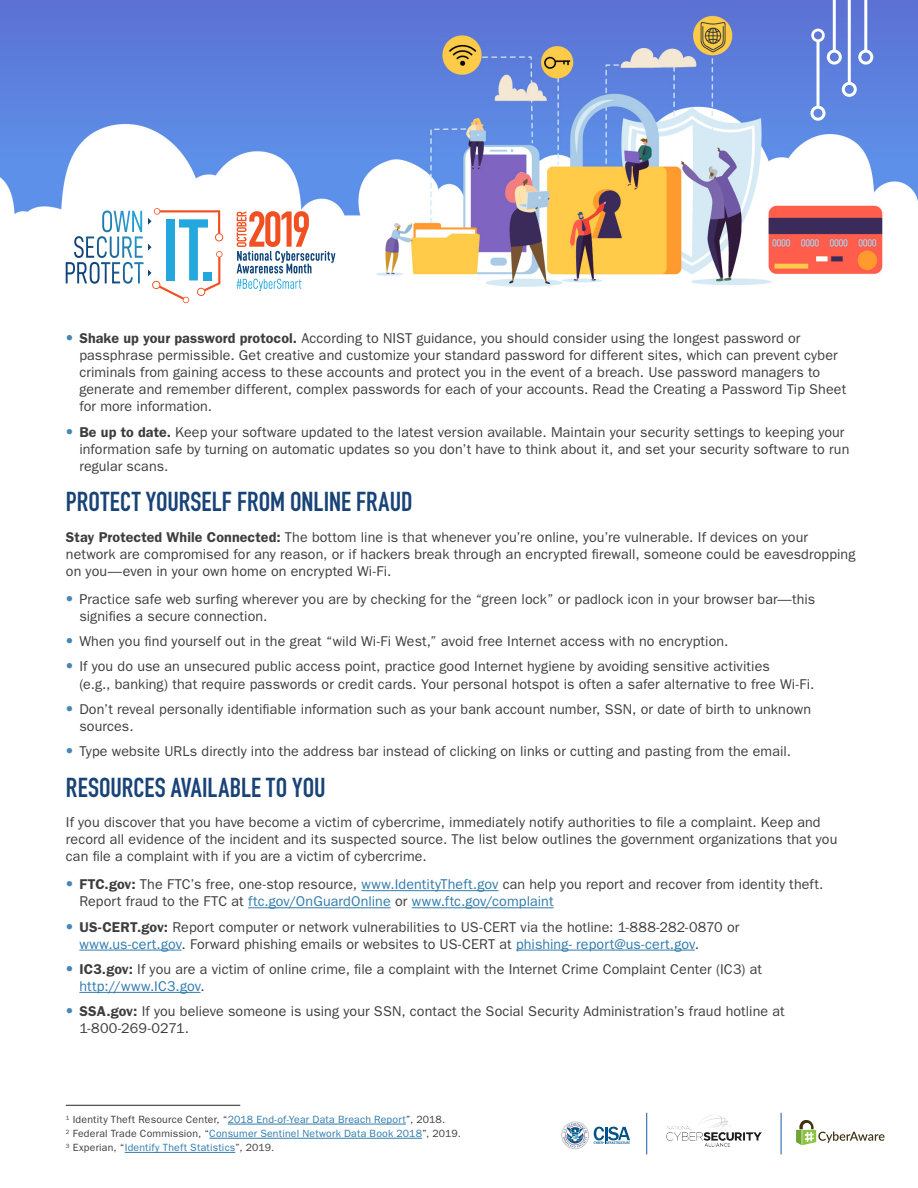
<style>
.page{position:relative;width:918px;height:1188px;background:#fff}
.page>*{position:absolute;margin:0;border:0;box-sizing:border-box;transform-origin:0 0}
.t1{font:700 27px "DIN Condensed";color:#184377}
.t2{font:14.25px/17.1px "ITC Franklin Gothic Std";letter-spacing:.005em;color:#3e3e3f}
.t3{font:10.5px/14.1px "ITC Franklin Gothic Std";letter-spacing:.02em;color:#307bad}
.s1{font-family:"DIN Condensed";font-weight:700;font-size:15px;color:#4588b5}
.s2{font-weight:600}
.s3{color:#307bad}
.s4{color:#3e3e3f}
</style>
<div class="page">
<img style="left:0;top:0;width:918px;height:289px">
<svg style="left:66px;top:208px;width:157px;height:95px"></svg>
<svg style="left:237px;top:279px;width:64px;height:12px"></svg>
<svg style="left:237px;top:211px;width:98px;height:62px"></svg>
<div style="left:827px;top:50px;width:15px;height:15px;border:3px solid #fff;border-radius:50%"></div>
<hr style="left:817px;top:41px;width:3px;height:66px;background:#fff">
<div style="left:811px;top:29px;width:14px;height:13px;border:3px solid #fff;border-radius:50%"></div>
<div style="left:811px;top:106px;width:15px;height:15px;border:3px solid #fff;border-radius:50%"></div>
<div style="left:842px;top:82px;width:15px;height:15px;border:3px solid #fff;border-radius:50%"></div>
<div style="left:858px;top:50px;width:15px;height:15px;border:3px solid #fff;border-radius:50%"></div>
<hr style="left:833px;top:0;width:3px;height:51px;background:#fff">
<hr style="left:848px;top:0;width:3px;height:83px;background:#fff">
<hr style="left:864px;top:0;width:3px;height:51px;background:#fff">
<hr style="left:361px;top:890px;width:137px;height:1px;background:#307bad">
<hr style="left:248px;top:907px;width:143px;height:1px;background:#307bad">
<hr style="left:412px;top:907px;width:142px;height:1px;background:#307bad">
<hr style="left:79px;top:950px;width:102px;height:1px;background:#307bad">
<hr style="left:516px;top:950px;width:179px;height:1px;background:#307bad">
<hr style="left:79px;top:992px;width:122px;height:1px;background:#307bad">
<hr style="left:228px;top:1124px;width:178px;height:1px;background:#307bad">
<hr style="left:209px;top:1138px;width:213px;height:1px;background:#307bad">
<hr style="left:125px;top:1152px;width:110px;height:1px;background:#307bad">
<hr style="left:66px;top:1105px;width:174px;height:1px;background:#3e3e3f">
<hr style="left:646px;top:1113px;width:1px;height:41px;background:#1a5aa7">
<hr style="left:781px;top:1113px;width:1px;height:41px;background:#1a5aa7">
<img style="left:666px;top:1115px;width:95px;height:32px">
<svg style="left:796px;top:1120px;width:89px;height:25px"></svg>
<svg style="left:561px;top:1121px;width:69px;height:28px"></svg>
<p class="t2" style="left:79px;top:330px;width:768px;text-indent:-14px"><span class="s1">•</span> <span class="s2">Shake up your password protocol.</span> According to NIST guidance, you should consider using the longest password or passphrase permissible. Get creative and customize your standard password for different sites, which can prevent cyber criminals from gaining access to these accounts and protect you in the event of a breach. Use password managers to generate and remember different, complex passwords for each of your accounts. Read the Creating a Password Tip Sheet for more information.</p>
<p class="t2" style="left:79px;top:423px;width:772px;text-indent:-14px"><span class="s1">•</span> <span class="s2">Be up to date.</span> Keep your software updated to the latest version available. Maintain your security settings to keeping your information safe by turning on automatic updates so you don’t have to think about it, and set your security software to run regular scans.</p>
<h1 class="t1" style="left:66px;top:484px;width:348px">PROTECT YOURSELF FROM ONLINE FRAUD</h1>
<p class="t2" style="left:66px;top:529px;width:791px"><span class="s2">Stay Protected While Connected:</span> The bottom line is that whenever you’re online, you’re vulnerable. If devices on your network are compromised for any reason, or if hackers break through an encrypted firewall, someone could be eavesdropping on you—even in your own home on encrypted Wi-Fi.</p>
<p class="t2" style="left:79px;top:591px;width:737px;text-indent:-14px"><span class="s1">•</span> Practice safe web surfing wherever you are by checking for the “green lock” or padlock icon in your browser bar—this signifies a secure connection.</p>
<p class="t2" style="left:66px;top:633px;width:664px"><span class="s1">•</span> When you find yourself out in the great “wild Wi-Fi West,” avoid free Internet access with no encryption.</p>
<p class="t2" style="left:79px;top:658px;width:736px;text-indent:-14px"><span class="s1">•</span> If you do use an unsecured public access point, practice good Internet hygiene by avoiding sensitive activities<br>(e.g., banking) that require passwords or credit cards. Your personal hotspot is often a safer alternative to free Wi-Fi.</p>
<p class="t2" style="left:79px;top:700px;width:733px;text-indent:-14px"><span class="s1">•</span> Don’t reveal personally identifiable information such as your bank account number, SSN, or date of birth to unknown sources.</p>
<p class="t2" style="left:66px;top:743px;width:727px"><span class="s1">•</span> Type website URLs directly into the address bar instead of clicking on links or cutting and pasting from the email.</p>
<h1 class="t1" style="left:66px;top:769px;width:261px">RESOURCES AVAILABLE TO YOU</h1>
<p class="t2" style="left:66px;top:814px;width:773px">If you discover that you have become a victim of cybercrime, immediately notify authorities to file a complaint. Keep and record all evidence of the incident and its suspected source. The list below outlines the government organizations that you can file a complaint with if you are a victim of cybercrime.</p>
<p class="t2" style="left:79px;top:876px;width:746px;text-indent:-14px"><span class="s1">•</span> <span class="s2">FTC.gov:</span> The FTC’s free, one-stop resource, <span class="s3">www.IdentityTheft.gov</span> can help you report and recover from identity theft.<br>Report fraud to the FTC at <span class="s3">ftc.gov/OnGuardOnline</span> or <span class="s3">www.ftc.gov/complaint</span></p>
<p class="t2" style="left:79px;top:918px;width:662px;text-indent:-14px"><span class="s1">•</span> <span class="s2">US-CERT.gov:</span> Report computer or network vulnerabilities to US-CERT via the hotline: 1-888-282-0870 or <span class="s3">www.us-cert.gov</span>. Forward phishing emails or websites to US-CERT at <span class="s3">phishing- report@us-cert.gov</span>.</p>
<p class="t2" style="left:79px;top:961px;width:684px;text-indent:-14px"><span class="s1">•</span> <span class="s2">IC3.gov:</span> If you are a victim of online crime, file a complaint with the Internet Crime Complaint Center (IC3) at <span class="s3">http://www.IC3.gov</span>.</p>
<p class="t2" style="left:79px;top:1003px;width:707px;text-indent:-14px"><span class="s1">•</span> <span class="s2">SSA.gov:</span> If you believe someone is using your SSN, contact the Social Security Administration’s fraud hotline at<br>1-800-269-0271.</p>
<p class="t3" style="left:66px;top:1112px;width:397px"><sup>1</sup> <span class="s4">Identity Theft Resource Center, “</span>2018 End-of-Year Data Breach Report<span class="s4">”, 2018.<br></span><sup>2</sup> <span class="s4">Federal Trade Commission, “</span>Consumer Sentinel Network Data Book 2018<span class="s4">”, 2019.<br></span><sup>3</sup> <span class="s4">Experian, “</span>Identify Theft Statistics<span class="s4">”, 2019.</span></p>
</div>
